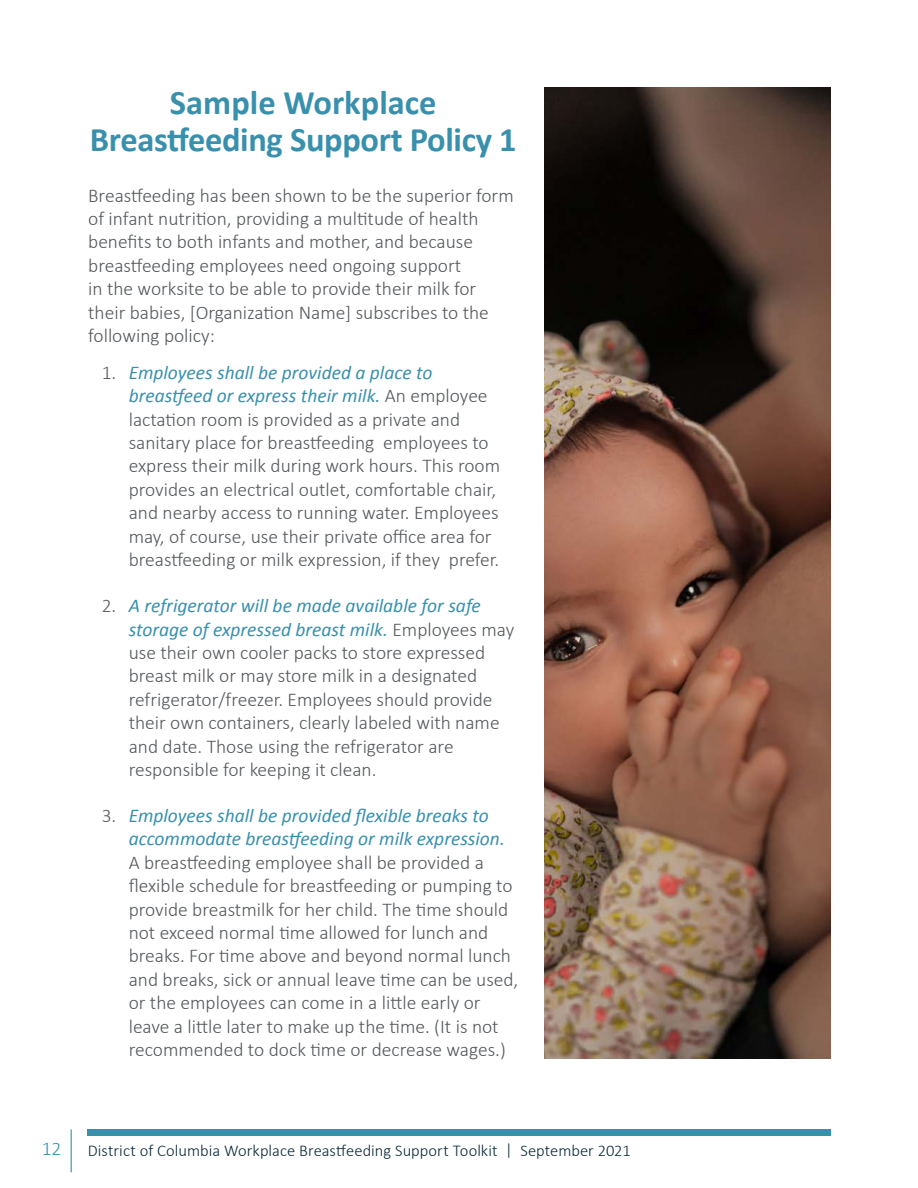
<style>
.page{position:relative;width:918px;height:1188px;background:#fff}
.page>*{position:absolute;margin:0;border:0;box-sizing:border-box;transform-origin:0 0}
.H2-references{font:700 34.5px/37.5px "Calibri";letter-spacing:-.01em;color:#3990ad;text-align:center}
.body-lsa{font:300 19.5px/23.4px "Calibri";color:#55595c}
.t1{font:300 19.5px "Calibri";color:#3990ad}
.t2{font:300 16.5px "Calibri";letter-spacing:.005em;color:#0a2938}
.s1{font-weight:400;font-style:italic;color:#3990ad}
</style>
<div class="page">
<img style="left:544px;top:88px;width:286px;height:970px">
<div style="left:87px;top:1129px;width:743px;height:7px;background:#3990ad"></div>
<hr style="left:71px;top:1129px;width:1px;height:43px;background:#3990ad">
<p class="H2-references" style="left:90px;top:82px;width:428px">Sample Workplace<br>Breastfeeding Support Policy 1</p>
<p class="body-lsa" style="left:88px;top:183px;width:427px">Breastfeeding has been shown to be the superior form of infant nutrition, providing a multitude of health benefits to both infants and mother, and because breastfeeding employees need ongoing support<br>in the worksite to be able to provide their milk for their babies, [Organization Name] subscribes to the following policy:</p>
<p class="body-lsa" style="left:129px;top:360px;width:373px;text-indent:-27px">1. <span class="s1">Employees shall be provided a place to breastfeed or express their milk.</span> An employee lactation room is provided as a private and sanitary place for breastfeeding employees to express their milk during work hours. This room provides an electrical outlet, comfortable chair, and nearby access to running water. Employees may, of course, use their private office area for breastfeeding or milk expression, if they prefer.</p>
<p class="body-lsa" style="left:129px;top:594px;width:387px;text-indent:-27px">2. <span class="s1">A refrigerator will be made available for safe storage of expressed breast milk.</span> Employees may use their own cooler packs to store expressed breast milk or may store milk in a designated refrigerator/freezer. Employees should provide their own containers, clearly labeled with name and date. Those using the refrigerator are responsible for keeping it clean.</p>
<p class="body-lsa" style="left:129px;top:804px;width:391px;text-indent:-27px">3. <span class="s1">Employees shall be provided flexible breaks to accommodate breastfeeding or milk expression.<br></span>A breastfeeding employee shall be provided a flexible schedule for breastfeeding or pumping to provide breastmilk for her child. The time should not exceed normal time allowed for lunch and breaks. For time above and beyond normal lunch and breaks, sick or annual leave time can be used, or the employees can come in a little early or leave a little later to make up the time. (It is not recommended to dock time or decrease wages.)</p>
<p class="t1" style="left:42px;top:1136px;width:21px">12</p>
<p class="t2" style="left:88px;top:1140px;width:544px">District of Columbia Workplace Breastfeeding Support Toolkit | September 2021</p>
</div>
